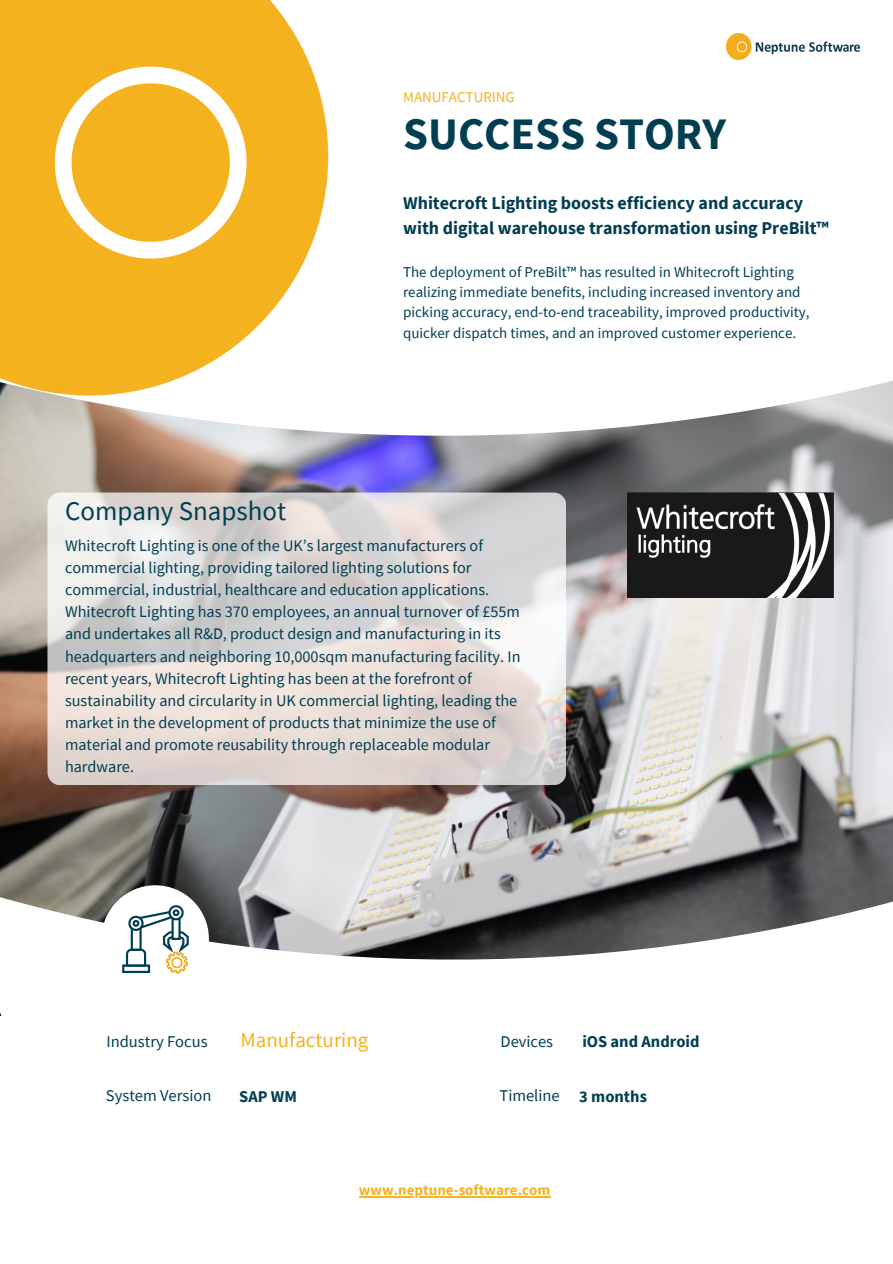
<style>
.page{position:relative;width:893px;height:1264px;background:#fff}
.page>*{position:absolute;margin:0;border:0;box-sizing:border-box;transform-origin:0 0}
.t1{font:700 45px "Source Sans Pro";color:#013e52}
.t2{font:27px "Source Sans Pro";color:#013e52}
.t3{font:21px "Source Sans Pro";color:#f6b221}
.t4{font:700 18px/24.8px "Source Sans Pro";color:#013e52}
.t5{font:16.5px "Source Sans Pro";color:#013e52}
.t6{font:700 16.5px "Source Sans Pro";color:#013e52}
.t7{font:16.2px/22px "Source Sans Pro";color:#013e52}
.t8{font:15px/20.2px "Source Sans Pro";color:#013e52}
.t9{font:700 15px "Source Sans Pro";color:#f6b221}
.t10{font:15px "Source Sans Pro";color:#f6b221}
</style>
<div class="page">
<img style="left:0;top:435px;width:892px;height:450px">
<svg style="left:0;top:381px;width:892px;height:54px"></svg>
<img style="left:0;top:0;width:341px;height:408px">
<img style="left:726px;top:34px;width:133px;height:26px">
<svg style="left:0;top:885px;width:892px;height:131px"></svg>
<svg style="left:47px;top:492px;width:519px;height:293px;background:#dfd9d7"></svg>
<img style="left:627px;top:492px;width:205px;height:105px">
<div style="left:122px;top:964px;width:28px;height:9px;border:2px solid #003e52"></div>
<svg style="left:125px;top:903px;width:64px;height:70px"></svg>
<hr style="left:359px;top:1195px;width:191px;height:2px;background:#f6b221">
<p class="t10" style="left:403px;top:88px;width:113px">MANUFACTURING</p>
<p class="t1" style="left:403px;top:105px;width:324px">SUCCESS STORY</p>
<p class="t2" style="left:65px;top:493px;width:223px">Company Snapshot</p>
<p class="t4" style="left:403px;top:190px;width:427px">Whitecroft Lighting boosts efficiency and accuracy with digital warehouse transformation using PreBilt™</p>
<p class="t8" style="left:403px;top:261px;width:408px">The deployment of PreBilt™ has resulted in Whitecroft Lighting realizing immediate benefits, including increased inventory and picking accuracy, end-to-end traceability, improved productivity, quicker dispatch times, and an improved customer experience.</p>
<p class="t7" style="left:65px;top:534px;width:425px">Whitecroft Lighting is one of the UK’s largest manufacturers of commercial lighting, providing tailored lighting solutions for commercial, industrial, healthcare and education applications.</p>
<p class="t7" style="left:65px;top:600px;width:457px">Whitecroft Lighting has 370 employees, an annual turnover of £55m and undertakes all R&amp;D, product design and manufacturing in its headquarters and neighboring 10,000sqm manufacturing facility. In recent years, Whitecroft Lighting has been at the forefront of sustainability and circularity in UK commercial lighting, leading the market in the development of products that minimize the use of material and promote reusability through replaceable modular hardware.</p>
<p class="t5" style="left:106px;top:1030px;width:103px">Industry Focus</p>
<p class="t3" style="left:240px;top:1026px;width:129px">Manufacturing</p>
<p class="t5" style="left:106px;top:1084px;width:107px">System Version</p>
<p class="t6" style="left:239px;top:1085px;width:59px">SAP WM</p>
<p class="t5" style="left:500px;top:1030px;width:54px">Devices</p>
<p class="t6" style="left:582px;top:1030px;width:119px">iOS and Android</p>
<p class="t5" style="left:499px;top:1084px;width:62px">Timeline</p>
<p class="t6" style="left:579px;top:1085px;width:69px">3 months</p>
<p class="t9" style="left:359px;top:1180px;width:193px">www.neptune-software.com</p>
</div>
